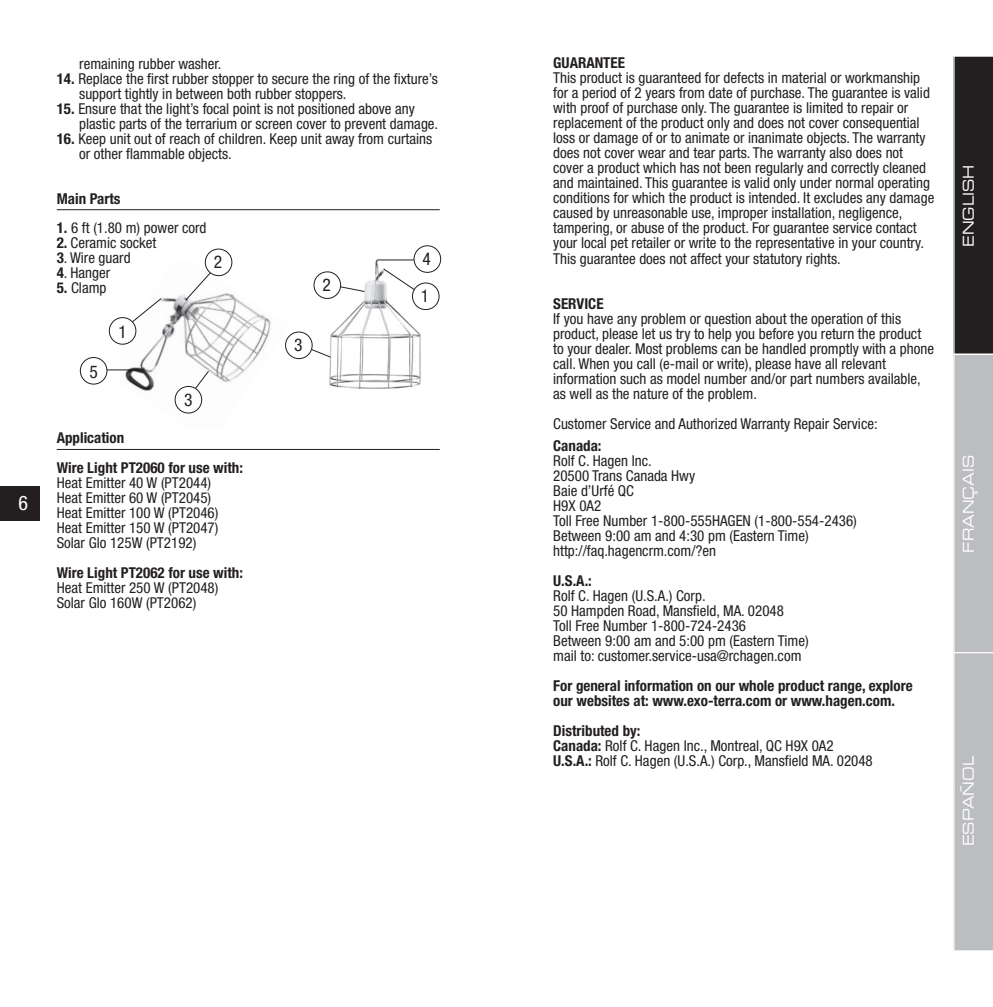
<style>
.page{position:relative;width:993px;height:1007px;background:#fff}
.page>*{position:absolute;margin:0;border:0;box-sizing:border-box;transform-origin:0 0}
.t1{font:condensed 20px "Helvetica Neue";color:#fff}
.t2{font:condensed 17.5px/37.2px "Helvetica Neue";color:#231f20}
.t3{font:condensed 15px/15px "Helvetica Neue";color:#231f20}
.t4{font:700 condensed 15px/29.5px "Helvetica Neue";color:#231f20}
.t5{font:15px "Eurostile Extended Two";color:#fff;scale:.9 1}
.s1{font-weight:700}
</style>
<div class="page">
<div style="left:0;top:486px;width:39px;height:34px;background:#231f20"></div>
<hr style="left:57px;top:209px;width:382px;height:1px;background:#231f20">
<hr style="left:57px;top:449px;width:382px;height:1px;background:#231f20">
<svg style="left:953px;top:56px;width:39px;height:895px;background:#8d8c8e"></svg>
<img style="left:329px;top:260px;width:109px;height:129px">
<img style="left:119px;top:295px;width:152px;height:97px">
<hr style="left:377px;top:259px;width:37px;height:1px;background:#231f20">
<div style="left:413px;top:245px;width:28px;height:28px;border:1px solid #231f20;border-radius:50%"></div>
<svg style="left:285px;top:330px;width:46px;height:31px"></svg>
<svg style="left:313px;top:271px;width:52px;height:29px"></svg>
<svg style="left:382px;top:268px;width:58px;height:43px"></svg>
<svg style="left:184px;top:248px;width:49px;height:53px"></svg>
<svg style="left:173px;top:370px;width:37px;height:44px"></svg>
<hr style="left:107px;top:369px;width:37px;height:1px;background:#231f20">
<div style="left:80px;top:357px;width:27px;height:27px;border:1px solid #231f20;border-radius:50%"></div>
<svg style="left:108px;top:297px;width:54px;height:49px"></svg>
<h1 class="t1" style="left:19px;top:491px;width:11px">6</h1>
<p class="t3" style="left:79px;top:56px;width:144px">remaining rubber washer.</p>
<p class="t3" style="left:79px;top:71px;width:360px;text-indent:-22px"><span class="s1">14.</span> Replace the first rubber stopper to secure the ring of the fixture’s support tightly in between both rubber stoppers.</p>
<p class="t3" style="left:79px;top:101px;width:360px;text-indent:-22px"><span class="s1">15.</span> Ensure that the light’s focal point is not positioned above any plastic parts of the terrarium or screen cover to prevent damage.</p>
<p class="t3" style="left:79px;top:131px;width:354px;text-indent:-22px"><span class="s1">16.</span> Keep unit out of reach of children. Keep unit away from curtains or other flammable objects.</p>
<p class="t4" style="left:57px;top:183px;width:65px">Main Parts</p>
<p class="t3" style="left:57px;top:220px;width:151px"><span class="s1">1.</span> 6 ft (1.80 m) power cord</p>
<p class="t3" style="left:57px;top:235px;width:101px"><span class="s1">2.</span> Ceramic socket</p>
<p class="t3" style="left:57px;top:250px;width:75px"><span class="s1">3</span>. Wire guard</p>
<p class="t3" style="left:57px;top:265px;width:55px"><span class="s1">4</span>. Hanger</p>
<p class="t3" style="left:57px;top:280px;width:51px"><span class="s1">5.</span> Clamp</p>
<p class="t2" style="left:421px;top:240px;width:11px">4<br>1</p>
<p class="t2" style="left:214px;top:243px;width:10px">2</p>
<p class="t2" style="left:322px;top:266px;width:10px">2</p>
<p class="t2" style="left:89px;top:353px;width:10px">5</p>
<p class="t2" style="left:118px;top:313px;width:10px">1</p>
<p class="t2" style="left:184px;top:380px;width:10px">3</p>
<p class="t4" style="left:57px;top:423px;width:188px">Application<br>Wire Light PT2060 for use with:</p>
<p class="t3" style="left:57px;top:475px;width:163px">Heat Emitter 40 W (PT2044)<br>Heat Emitter 60 W (PT2045)<br>Heat Emitter 100 W (PT2046)<br>Heat Emitter 150 W (PT2047)<br>Solar Glo 125W (PT2192)</p>
<p class="t4" style="left:57px;top:557px;width:188px">Wire Light PT2062 for use with:</p>
<p class="t3" style="left:57px;top:580px;width:163px">Heat Emitter 250 W (PT2048)<br>Solar Glo 160W (PT2062)</p>
<p class="t2" style="left:294px;top:326px;width:10px">3</p>
<p class="t4" style="left:553px;top:48px;width:73px">GUARANTEE</p>
<p class="t3" style="left:553px;top:70px;width:382px">This product is guaranteed for defects in material or workmanship for a period of 2 years from date of purchase. The guarantee is valid with proof of purchase only. The guarantee is limited to repair or replacement of the product only and does not cover consequential loss or damage of or to animate or inanimate objects. The warranty does not cover wear and tear parts. The warranty also does not cover a product which has not been regularly and correctly cleaned and maintained. This guarantee is valid only under normal operating conditions for which the product is intended. It excludes any damage caused by unreasonable use, improper installation, negligence, tampering, or abuse of the product. For guarantee service contact your local pet retailer or write to the representative in your country.<br>This guarantee does not affect your statutory rights.</p>
<p class="t4" style="left:553px;top:288px;width:37px">Service</p>
<p class="t3" style="left:553px;top:310px;width:382px">If you have any problem or question about the operation of this product, please let us try to help you before you return the product to your dealer. Most problems can be handled promptly with a phone call. When you call (e-mail or write), please have all relevant information such as model number and/or part numbers available, as well as the nature of the problem.</p>
<p class="t3" style="left:553px;top:415px;width:326px">Customer Service and Authorized Warranty Repair Service:</p>
<p class="t4" style="left:553px;top:431px;width:50px">Canada:</p>
<p class="t3" style="left:553px;top:453px;width:305px">Rolf C. Hagen Inc.<br>20500 Trans Canada Hwy<br>Baie d’Urfé QC<br>H9X 0A2<br>Toll Free Number 1-800-555HAGEN (1-800-554-2436)<br>Between 9:00 am and 4:30 pm (Eastern Time) http://faq.hagencrm.com/?en</p>
<p class="t4" style="left:553px;top:566px;width:40px">U.S.A.:</p>
<p class="t3" style="left:553px;top:588px;width:257px">Rolf C. Hagen (U.S.A.) Corp.<br>50 Hampden Road, Mansfield, MA. 02048<br>Toll Free Number 1-800-724-2436<br>Between 9:00 am and 5:00 pm (Eastern Time) mail to: customer.service-usa@rchagen.com</p>
<p class="t4" style="left:553px;top:678px;width:361px;line-height:15px">For general information on our whole product range, explore our websites at: www.exo-terra.com or www.hagen.com.</p>
<p class="t3" style="left:553px;top:723px;width:321px"><span class="s1">Distributed by:<br>Canada:</span> Rolf C. Hagen Inc., Montreal, QC H9X 0A2<br><span class="s1">U.S.A.:</span> Rolf C. Hagen (U.S.A.) Corp., Mansfield MA. 02048</p>
<p class="t5" style="left:957px;top:247px;width:93px;rotate:-90deg">ENGLISH</p>
<p class="t5" style="left:957px;top:552px;width:107px;rotate:-90deg">français</p>
<p class="t5" style="left:957px;top:846px;width:102px;rotate:-90deg">ESPAÑOL</p>
</div>
